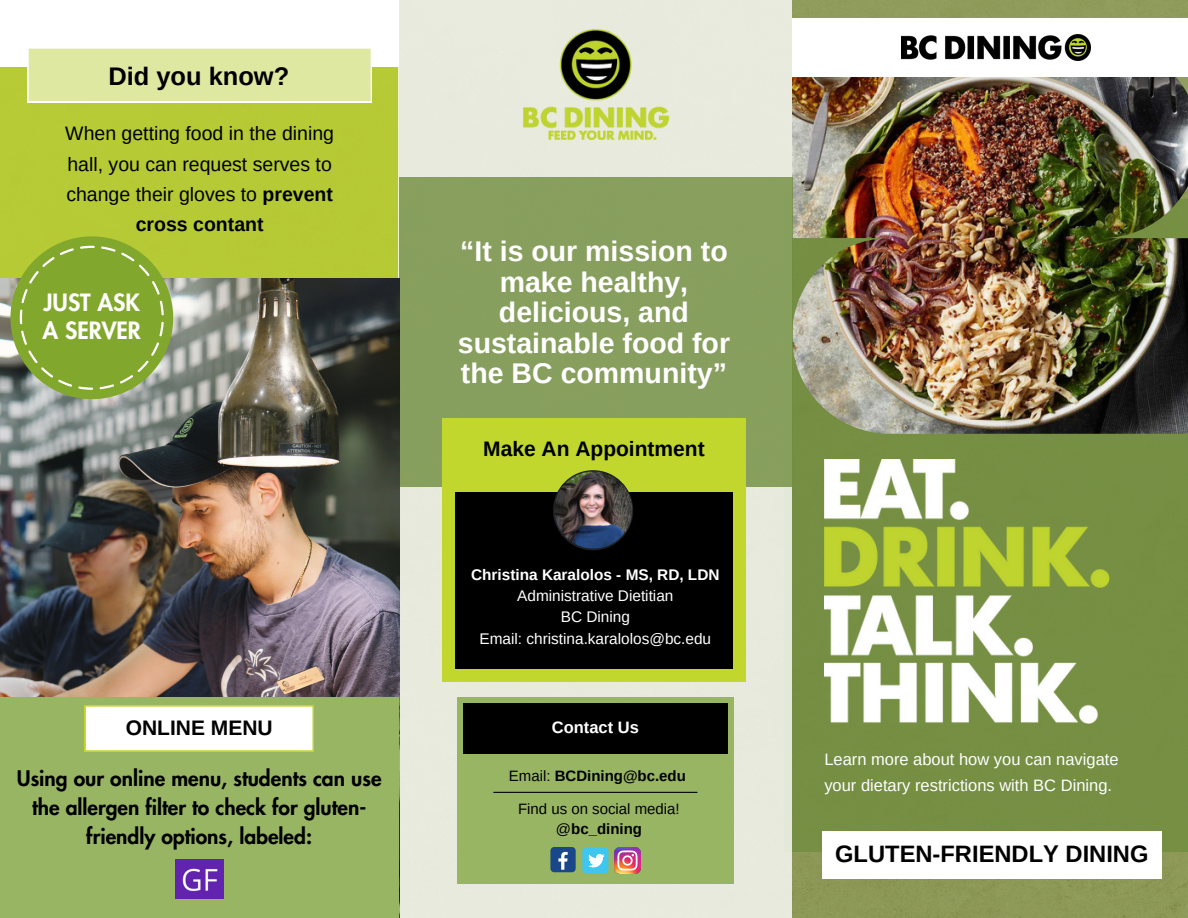
<style>
.page{position:relative;width:1188px;height:918px;background:#fff}
.page>*{position:absolute;margin:0;border:0;box-sizing:border-box;transform-origin:0 0}
.t1{font:700 28.5px/30.3px "Arimo";color:#fff;text-align:center}
.t2{font:700 25.5px "Arimo";color:#000}
.t3{font:700 23.7px "Arimo";color:#000}
.t4{font:800 23.25px/27.6px "Futura LT Pro";color:#fff}
.t5{font:800 21px/29.2px "Futura LT Pro";color:#000;text-align:center}
.t6{font:700 21px "Arimo";color:#000}
.t7{font:19.5px/30.3px "Arimo";color:#000;text-align:center}
.t8{font:16.5px/25.8px "Arimo";color:#fff}
.t9{font:700 16.5px "Arimo";color:#fff}
.t10{font:15.45px "Arimo";color:#fff}
.t11{font:700 15.45px "Arimo";color:#fff}
.t12{font:15px/20.2px "Arimo";color:#000;text-align:center}
.t13{font:700 15px "Arimo";color:#000}
.s1{font-weight:700}
.s2{font-weight:400}
</style>
<div class="page">
<div style="left:792px;top:0;width:396px;height:918px;background:#8e9958"></div>
<div style="left:784px;top:199px;width:404px;height:653px;background:#708d3f"></div>
<img style="left:792px;top:77px;width:396px;height:357px">
<div style="left:822px;top:831px;width:339px;height:48px;background:#fff"></div>
<img style="left:825px;top:459px;width:285px;height:264px">
<div style="left:0;top:66px;width:399px;height:217px;background:#b6ca36"></div>
<div style="left:399px;top:0;width:393px;height:918px;background:#e8eadd"></div>
<div style="left:399px;top:177px;width:393px;height:309px;background:#879f5e"></div>
<div style="left:442px;top:418px;width:304px;height:264px;background:#c1d72e"></div>
<div style="left:456px;top:493px;width:276px;height:176px;background:#000"></div>
<img style="left:523px;top:29px;width:147px;height:112px">
<img style="left:553px;top:470px;width:80px;height:80px;border-radius:50%">
<div style="left:457px;top:697px;width:277px;height:186px;background:#98b564"></div>
<div style="left:463px;top:703px;width:265px;height:51px;background:#000"></div>
<hr style="left:494px;top:792px;width:203px;height:1px;background:#000">
<img style="left:614px;top:847px;width:26px;height:26px">
<div style="left:582px;top:847px;width:26px;height:26px;background:#3fc6ee;border-radius:4px"></div>
<svg style="left:588px;top:854px;width:17px;height:13px"></svg>
<div style="left:550px;top:847px;width:26px;height:25px;background:#1a4789;border-radius:4px"></div>
<svg style="left:558px;top:852px;width:10px;height:18px"></svg>
<div style="left:792px;top:18px;width:396px;height:59px;background:#fff"></div>
<img style="left:901px;top:34px;width:189px;height:26px">
<div style="left:28px;top:48px;width:344px;height:54px;background:#dee8a1"></div>
<img style="left:0;top:278px;width:399px;height:419px">
<svg style="left:10px;top:236px;width:163px;height:163px;background:#8baa3e"></svg>
<div style="left:0;top:697px;width:399px;height:221px;background:#98b564"></div>
<div style="left:85px;top:706px;width:228px;height:45px;background:#fff"></div>
<img style="left:175px;top:859px;width:49px;height:40px">
<p class="t2" style="left:108px;top:62px;width:182px">Did you know?</p>
<p class="t7" style="left:65px;top:118px;width:270px">When getting food in the dining hall, you can request serves to change their gloves to <span class="s1">prevent cross contant</span></p>
<p class="t4" style="left:43px;top:290px;width:100px">JUST ASK<br>A SERVER</p>
<p class="t6" style="left:126px;top:716px;width:148px">ONLINE MENU</p>
<p class="t5" style="left:17px;top:764px;width:366px">Using our online menu, students can use the allergen filter to check for gluten&shy;friendly options, labeled:</p>
<p class="t1" style="left:458px;top:236px;width:274px">“It is our mission to make healthy, delicious, and sustainable food for the BC community”</p>
<p class="t6" style="left:483px;top:437px;width:223px">Make An Appointment</p>
<p class="t11" style="left:471px;top:566px;width:250px">Christina Karalolos - MS, RD, LDN</p>
<p class="t10" style="left:517px;top:587px;width:158px">Administrative Dietitian</p>
<p class="t10" style="left:561px;top:608px;width:71px">BC Dining</p>
<p class="t10" style="left:480px;top:630px;width:233px">Email: christina.karalolos@bc.edu</p>
<p class="t9" style="left:552px;top:718px;width:89px">Contact Us</p>
<p class="t13" style="left:509px;top:767px;width:179px"><span class="s2">Email:</span> BCDining@bc.edu</p>
<h1 class="t12" style="left:518px;top:799px;width:163px">Find us on social media! @<span class="s1">bc_dining</span></h1>
<p class="t8" style="left:824px;top:746px;width:296px">Learn more about how you can navigate your dietary restrictions with BC Dining.</p>
<p class="t3" style="left:835px;top:841px;width:315px">GLUTEN-FRIENDLY DINING</p>
</div>
